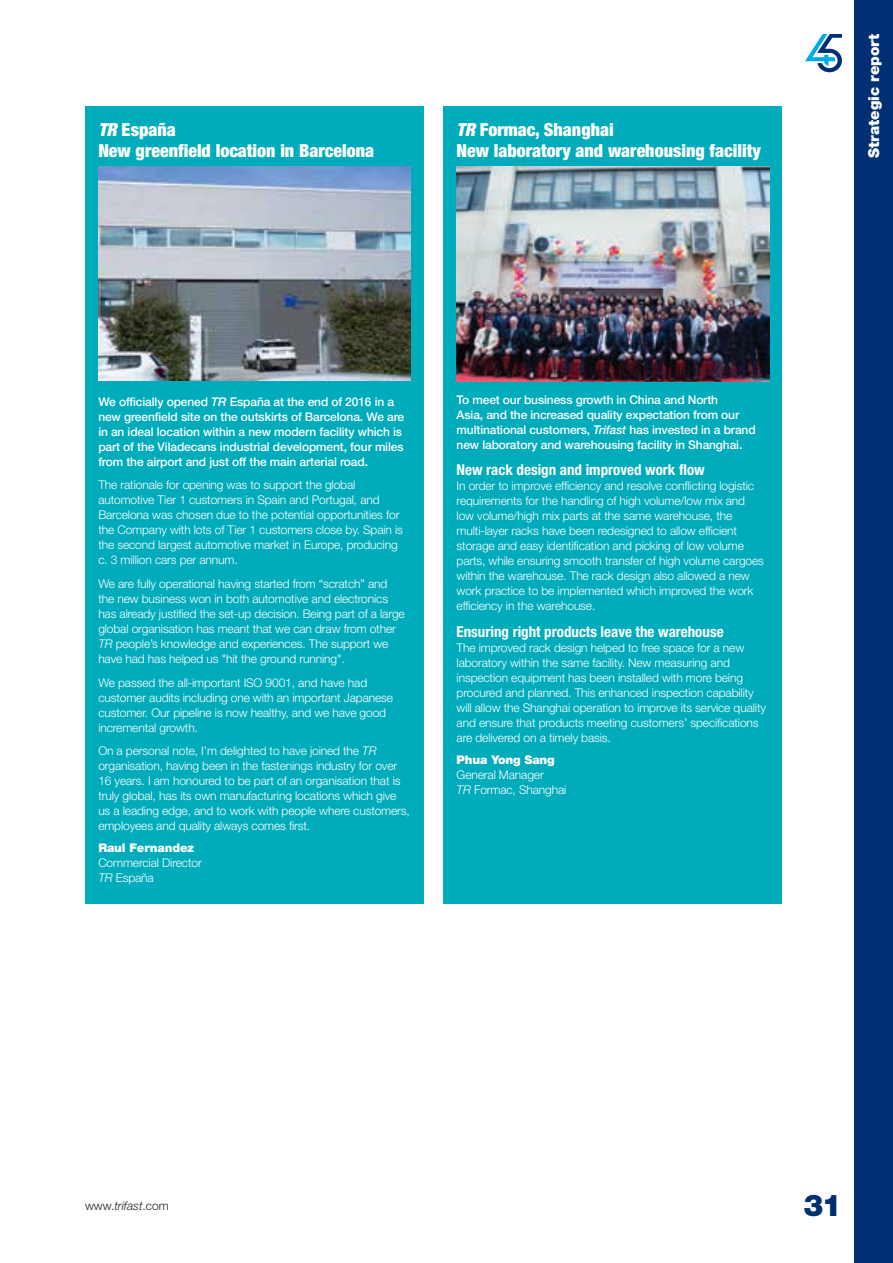
<style>
.page{position:relative;width:893px;height:1263px;background:#fff}
.page>*{position:absolute;margin:0;border:0;box-sizing:border-box;transform-origin:0 0}
.t1{font:900 30px "Helvetica Neue LT Std";color:#002f73}
.t2{font:900 condensed 18px/21px "Helvetica Neue LT Std";color:#fff}
.t3{font:700 condensed 15px "Helvetica Neue LT Std";color:#fff}
.t4{font:900 15px "Helvetica Neue LT Std";color:#fff}
.t5{font:300 12px/15px "Helvetica Neue LT Std";letter-spacing:-.01em;color:#fff}
.t6{font:500 12px/15px "Helvetica Neue LT Std";letter-spacing:-.01em;color:#fff}
.t7{font:900 12px "Helvetica Neue LT Std";letter-spacing:-.01em;color:#fff}
.t8{font:300 12px "Helvetica Neue LT Std";color:#231f20}
.s1{font-style:italic}
</style>
<div class="page">
<svg style="left:805px;top:34px;width:37px;height:38px"></svg>
<div style="left:86px;top:106px;width:338px;height:798px;background:#00acbc"></div>
<img style="left:98px;top:166px;width:313px;height:215px">
<div style="left:444px;top:106px;width:338px;height:798px;background:#00acbc"></div>
<img style="left:457px;top:166px;width:312px;height:215px">
<div style="left:855px;top:0;width:38px;height:1263px;background:#002f73"></div>
<h2 class="t2" style="left:98px;top:119px;width:277px"><span class="s1">TR</span> España<br>New greenfield location in Barcelona</h2>
<h2 class="t2" style="left:457px;top:119px;width:306px"><span class="s1">TR</span> Formac, Shanghai<br>New laboratory and warehousing facility</h2>
<p class="t6" style="left:98px;top:394px;width:307px">We officially opened <span class="s1">TR</span> España at the end of 2016 in a new greenfield site on the outskirts of Barcelona. We are in an ideal location within a new modern facility which is part of the Viladecans industrial development, four miles from the airport and just off the main arterial road.</p>
<p class="t5" style="left:98px;top:477px;width:306px">The rationale for opening was to support the global automotive Tier 1 customers in Spain and Portugal, and Barcelona was chosen due to the potential opportunities for the Company with lots of Tier 1 customers close by. Spain is the second largest automotive market in Europe, producing c. 3 million cars per annum.</p>
<p class="t5" style="left:98px;top:576px;width:308px">We are fully operational having started from “scratch” and the new business won in both automotive and electronics has already justified the set-up decision. Being part of a large global organisation has meant that we can draw from other <span class="s1">TR</span> people’s knowledge and experiences. The support we have had has helped us "hit the ground running".</p>
<p class="t5" style="left:98px;top:674px;width:296px">We passed the all-important ISO 9001, and have had customer audits including one with an important Japanese customer. Our pipeline is now healthy, and we have good incremental growth.</p>
<p class="t5" style="left:98px;top:743px;width:313px">On a personal note, I’m delighted to have joined the <span class="s1">TR </span>organisation, having been in the fastenings industry for over 16 years. I am honoured to be part of an organisation that is truly global, has its own manufacturing locations which give us a leading edge, and to work with people where customers, employees and quality always comes first.</p>
<p class="t7" style="left:98px;top:841px;width:97px">Raul Fernandez</p>
<p class="t5" style="left:98px;top:855px;width:105px">Commercial Director<br><span class="s1">TR</span> España</p>
<p class="t6" style="left:457px;top:392px;width:301px">To meet our business growth in China and North<br>Asia, and the increased quality expectation from our multinational customers, <span class="s1">Trifast</span> has invested in a brand new laboratory and warehousing facility in Shanghai.</p>
<p class="t3" style="left:457px;top:461px;width:250px">New rack design and improved work flow</p>
<p class="t5" style="left:457px;top:478px;width:309px">In order to improve efficiency and resolve conflicting logistic requirements for the handling of high volume/low mix and low volume/high mix parts at the same warehouse, the multi-layer racks have been redesigned to allow efficient storage and easy identification and picking of low volume parts, while ensuring smooth transfer of high volume cargoes within the warehouse. The rack design also allowed a new work practice to be implemented which improved the work efficiency in the warehouse.</p>
<p class="t3" style="left:457px;top:622px;width:269px">Ensuring right products leave the warehouse</p>
<p class="t5" style="left:457px;top:640px;width:311px">The improved rack design helped to free space for a new laboratory within the same facility. New measuring and inspection equipment has been installed with more being procured and planned. This enhanced inspection capability will allow the Shanghai operation to improve its service quality and ensure that products meeting customers’ specifications are delivered on a timely basis.</p>
<p class="t7" style="left:457px;top:752px;width:100px">Phua Yong Sang</p>
<p class="t5" style="left:457px;top:767px;width:111px">General Manager<br><span class="s1">TR</span> Formac, Shanghai</p>
<p class="t4" style="left:865px;top:158px;width:125px;rotate:-90deg">Strategic report</p>
<p class="t8" style="left:85px;top:1198px;width:85px">www.<span class="s1">trifast</span>.com</p>
<h1 class="t1" style="left:803px;top:1188px;width:40px">31</h1>
</div>
